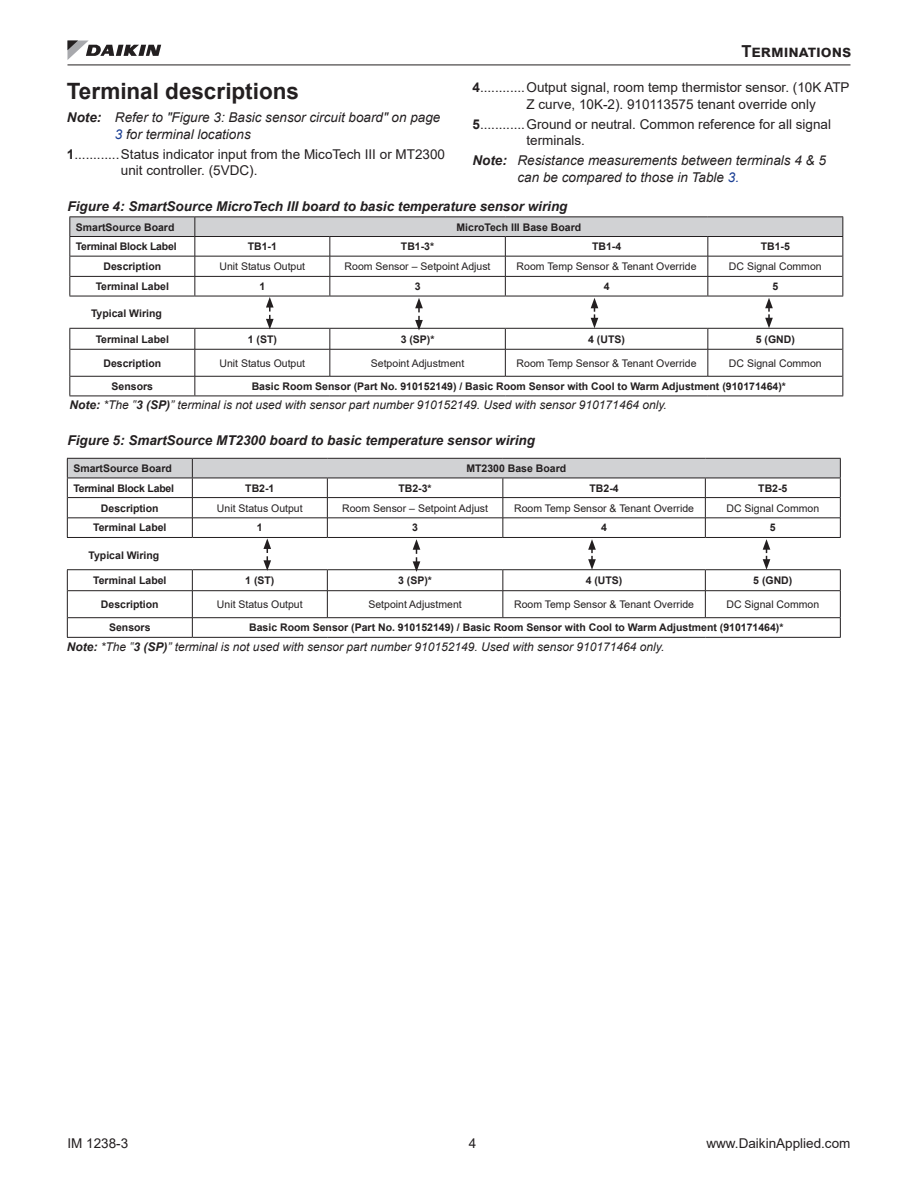
<style>
.page{position:relative;width:918px;height:1188px;background:#fff}
.page>*{position:absolute;margin:0;border:0;box-sizing:border-box;transform-origin:0 0}
.Heading2{font:700 22.5px "Arial";color:#231f20}
.Section_Head_No_TOC{font:700 16.5px "Arial";color:#231f20}
.Body_Text{font:13.5px/16.5px "Arial";color:#231f20}
.t1{font:italic 700 13.5px "Arial";color:#231f20}
.Notes-Numbered{font:italic 13.5px/16.5px "Arial";color:#231f20}
.Note-No_numbers{font:italic 13.5px/16.5px "Arial";color:#231f20}
.Body_Text-2{font:700 13.5px "Arial";color:#231f20}
.Numbered_Notes{font:italic 12px "Arial";color:#231f20}
.Table_Text{font:700 10.5px "Arial";color:#231f20}
.Table_Text-2{font:10.5px "Arial";color:#231f20}
.Table_Text-3{font:700 10.5px "Arial";letter-spacing:-.02em;color:#231f20}
.s1{font-weight:700}
.s2{color:#1b3f94}
</style>
<div class="page">
<svg style="left:67px;top:41px;width:94px;height:19px"></svg>
<hr style="left:68px;top:65px;width:782px;height:1px;background:#231f20">
<hr style="left:69px;top:216px;width:126px;height:1px;background:#231f20">
<hr style="left:195px;top:216px;width:135px;height:1px;background:#231f20">
<hr style="left:330px;top:216px;width:175px;height:1px;background:#231f20">
<hr style="left:505px;top:216px;width:203px;height:1px;background:#231f20">
<hr style="left:708px;top:216px;width:135px;height:1px;background:#231f20">
<hr style="left:69px;top:396px;width:126px;height:1px;background:#231f20">
<hr style="left:195px;top:396px;width:135px;height:1px;background:#231f20">
<hr style="left:330px;top:396px;width:175px;height:1px;background:#231f20">
<hr style="left:505px;top:396px;width:203px;height:1px;background:#231f20">
<hr style="left:708px;top:396px;width:135px;height:1px;background:#231f20">
<svg style="left:69px;top:217px;width:774px;height:179px"></svg>
<hr style="left:67px;top:637px;width:125px;height:1px;background:#231f20">
<hr style="left:192px;top:637px;width:135px;height:1px;background:#231f20">
<hr style="left:327px;top:637px;width:176px;height:1px;background:#231f20">
<hr style="left:503px;top:637px;width:202px;height:1px;background:#231f20">
<hr style="left:705px;top:637px;width:136px;height:1px;background:#231f20">
<svg style="left:67px;top:458px;width:774px;height:179px"></svg>
<p class="Section_Head_No_TOC" style="left:741px;top:40px;width:111px">Terminations</p>
<p class="Body_Text-2" style="left:472px;top:78px;width:9px">4</p>
<p class="Body_Text" style="left:526px;top:79px;width:325px">Output signal, room temp thermistor sensor. (10K ATP<br>Z curve, 10K-2). 910113575 tenant override only</p>
<p class="Body_Text-2" style="left:472px;top:114px;width:9px">5</p>
<p class="Body_Text" style="left:526px;top:116px;width:306px">Ground or neutral. Common reference for all signal terminals.</p>
<p class="Notes-Numbered" style="left:518px;top:152px;width:310px;text-indent:-45px"><span class="s1">Note:</span> Resistance measurements between terminals 4 &amp; 5 can be compared to those in Table <span class="s2">3.</span></p>
<p class="t1" style="left:68px;top:197px;width:501px">Figure 4: SmartSource MicroTech III board to basic temperature sensor wiring</p>
<p class="Table_Text" style="left:76px;top:219px;width:100px">SmartSource Board</p>
<p class="Table_Text" style="left:457px;top:219px;width:126px">MicroTech III Base Board</p>
<p class="Table_Text-3" style="left:76px;top:239px;width:102px">Terminal Block Label</p>
<p class="Table_Text" style="left:248px;top:239px;width:31px">TB1-1</p>
<p class="Table_Text" style="left:401px;top:239px;width:35px">TB1-3*</p>
<p class="Table_Text" style="left:592px;top:239px;width:31px">TB1-4</p>
<p class="Table_Text" style="left:761px;top:239px;width:31px">TB1-5</p>
<p class="Table_Text" style="left:103px;top:259px;width:59px">Description</p>
<p class="Table_Text-2" style="left:219px;top:259px;width:87px">Unit Status Output</p>
<p class="Table_Text-2" style="left:345px;top:259px;width:147px">Room Sensor – Setpoint Adjust</p>
<p class="Table_Text-2" style="left:517px;top:259px;width:181px">Room Temp Sensor &amp; Tenant Override</p>
<p class="Table_Text-2" style="left:729px;top:259px;width:94px">DC Signal Common</p>
<p class="Table_Text" style="left:96px;top:279px;width:75px">Terminal Label</p>
<p class="Table_Text" style="left:259px;top:279px;width:7px">1</p>
<p class="Table_Text" style="left:415px;top:279px;width:7px">3</p>
<p class="Table_Text" style="left:604px;top:279px;width:7px">4</p>
<p class="Table_Text" style="left:772px;top:279px;width:7px">5</p>
<p class="Table_Text" style="left:91px;top:306px;width:72px">Typical Wiring</p>
<p class="Table_Text" style="left:96px;top:332px;width:75px">Terminal Label</p>
<p class="Table_Text" style="left:248px;top:332px;width:31px">1 (ST)</p>
<p class="Table_Text" style="left:401px;top:332px;width:35px">3 (SP)*</p>
<p class="Table_Text" style="left:588px;top:332px;width:38px">4 (UTS)</p>
<p class="Table_Text" style="left:756px;top:332px;width:41px">5 (GND)</p>
<p class="Table_Text" style="left:103px;top:356px;width:59px">Description</p>
<p class="Table_Text-2" style="left:219px;top:356px;width:87px">Unit Status Output</p>
<p class="Table_Text-2" style="left:371px;top:356px;width:95px">Setpoint Adjustment</p>
<p class="Table_Text-2" style="left:517px;top:356px;width:181px">Room Temp Sensor &amp; Tenant Override</p>
<p class="Table_Text-2" style="left:729px;top:356px;width:94px">DC Signal Common</p>
<p class="Table_Text" style="left:112px;top:379px;width:43px">Sensors</p>
<p class="Table_Text" style="left:252px;top:379px;width:536px">Basic Room Sensor (Part No. 910152149) / Basic Room Sensor with Cool to Warm Adjustment (910171464)*</p>
<p class="Numbered_Notes" style="left:69px;top:397px;width:599px"><span class="s1">Note:</span> *The ‟<span class="s1">3 (SP)</span>” terminal is not used with sensor part number 910152149. Used with sensor 910171464 only.</p>
<p class="t1" style="left:68px;top:431px;width:469px">Figure 5: SmartSource MT2300 board to basic temperature sensor wiring</p>
<p class="Table_Text" style="left:73px;top:461px;width:100px">SmartSource Board</p>
<p class="Table_Text" style="left:466px;top:461px;width:101px">MT2300 Base Board</p>
<p class="Table_Text-3" style="left:73px;top:480px;width:102px">Terminal Block Label</p>
<p class="Table_Text" style="left:245px;top:480px;width:31px">TB2-1</p>
<p class="Table_Text" style="left:398px;top:480px;width:35px">TB2-3*</p>
<p class="Table_Text" style="left:590px;top:480px;width:31px">TB2-4</p>
<p class="Table_Text" style="left:758px;top:480px;width:31px">TB2-5</p>
<p class="Table_Text" style="left:101px;top:500px;width:59px">Description</p>
<p class="Table_Text-2" style="left:217px;top:501px;width:87px">Unit Status Output</p>
<p class="Table_Text-2" style="left:342px;top:501px;width:147px">Room Sensor – Setpoint Adjust</p>
<p class="Table_Text-2" style="left:514px;top:501px;width:181px">Room Temp Sensor &amp; Tenant Override</p>
<p class="Table_Text-2" style="left:726px;top:501px;width:94px">DC Signal Common</p>
<p class="Table_Text" style="left:93px;top:520px;width:75px">Terminal Label</p>
<p class="Table_Text" style="left:257px;top:520px;width:7px">1</p>
<p class="Table_Text" style="left:412px;top:520px;width:7px">3</p>
<p class="Table_Text" style="left:601px;top:520px;width:7px">4</p>
<p class="Table_Text" style="left:770px;top:520px;width:7px">5</p>
<p class="Table_Text" style="left:89px;top:548px;width:72px">Typical Wiring</p>
<p class="Table_Text" style="left:93px;top:573px;width:75px">Terminal Label</p>
<p class="Table_Text" style="left:245px;top:573px;width:31px">1 (ST)</p>
<p class="Table_Text" style="left:398px;top:573px;width:35px">3 (SP)*</p>
<p class="Table_Text" style="left:586px;top:573px;width:38px">4 (UTS)</p>
<p class="Table_Text" style="left:753px;top:573px;width:41px">5 (GND)</p>
<p class="Table_Text" style="left:101px;top:597px;width:59px">Description</p>
<p class="Table_Text-2" style="left:217px;top:597px;width:87px">Unit Status Output</p>
<p class="Table_Text-2" style="left:368px;top:597px;width:95px">Setpoint Adjustment</p>
<p class="Table_Text-2" style="left:514px;top:597px;width:181px">Room Temp Sensor &amp; Tenant Override</p>
<p class="Table_Text-2" style="left:726px;top:597px;width:94px">DC Signal Common</p>
<p class="Table_Text" style="left:109px;top:620px;width:43px">Sensors</p>
<p class="Table_Text" style="left:249px;top:620px;width:536px">Basic Room Sensor (Part No. 910152149) / Basic Room Sensor with Cool to Warm Adjustment (910171464)*</p>
<p class="Numbered_Notes" style="left:67px;top:639px;width:599px"><span class="s1">Note:</span> *The ‟<span class="s1">3 (SP)</span>” terminal is not used with sensor part number 910152149. Used with sensor 910171464 only.</p>
<p class="Heading2" style="left:67px;top:75px;width:234px">Terminal descriptions</p>
<p class="Note-No_numbers" style="left:115px;top:109px;width:327px;text-indent:-48px"><span class="s1">Note:</span> Refer to "Figure 3: Basic sensor circuit board" on page<br><span class="s2">3</span> for terminal locations</p>
<p class="Body_Text-2" style="left:67px;top:144px;width:9px">1</p>
<p class="Body_Text" style="left:121px;top:145px;width:326px">Status indicator input from the MicoTech III or MT2300 unit controller. (5VDC).</p>
<p class="Body_Text" style="left:68px;top:1134px;width:62px">IM 1238-3</p>
<p class="Body_Text" style="left:469px;top:1134px;width:9px">4</p>
<p class="Body_Text" style="left:706px;top:1134px;width:146px">www.DaikinApplied.com</p>
</div>
